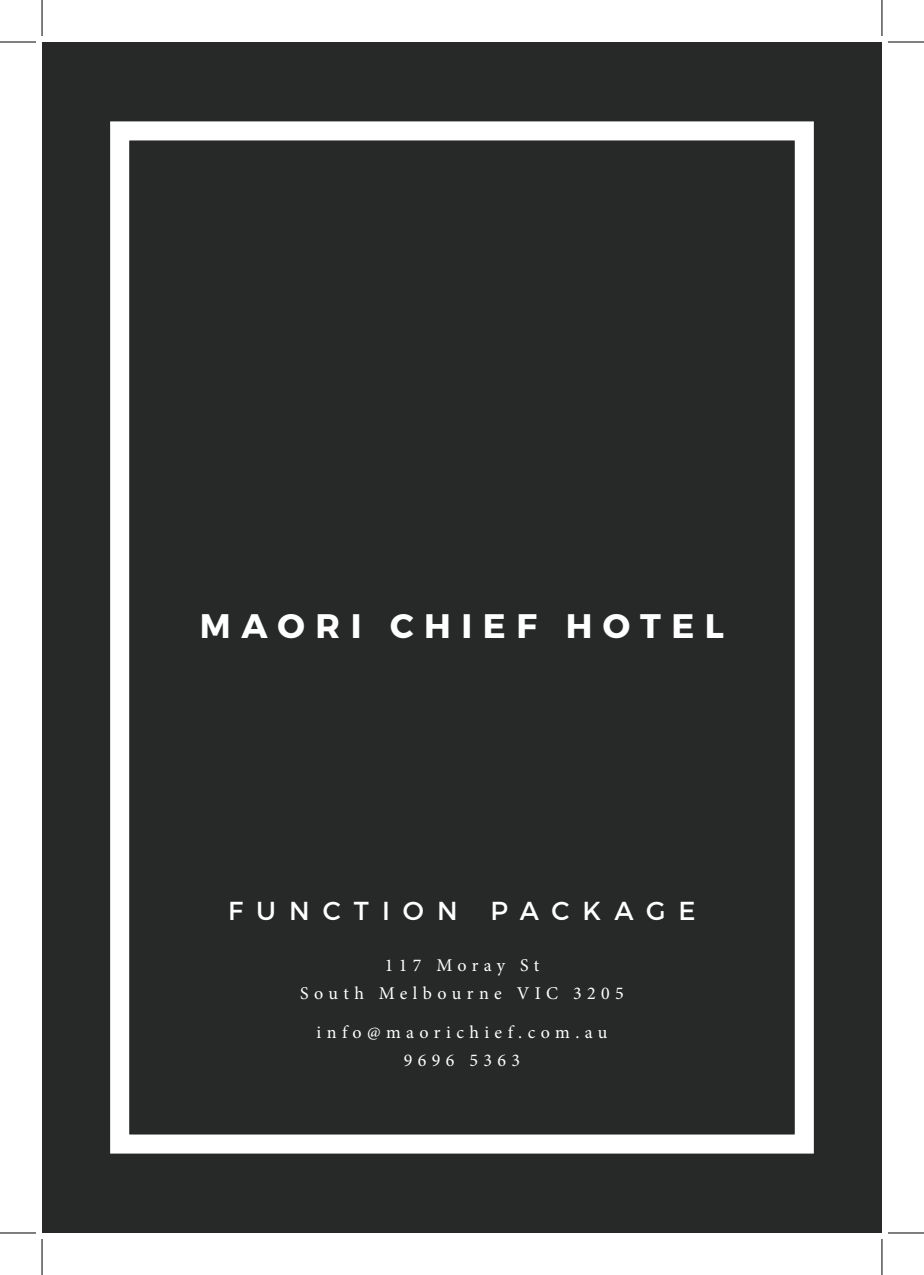
<style>
.page{position:relative;width:924px;height:1275px;background:#fff}
.page>*{position:absolute;margin:0;border:0;box-sizing:border-box;transform-origin:0 0}
.t1{font:700 34px "Montserrat";letter-spacing:.31em;color:#fff}
.t2{font:26px "Montserrat";letter-spacing:.5em;color:#fff}
.t3{font:18px/28px "Minion Pro";letter-spacing:.3em;color:#fff;text-align:center}
</style>
<div class="page">
<div style="left:42px;top:42px;width:839px;height:1191px;background:#272928"></div>
<div style="left:110px;top:121px;width:703px;height:1032px;border:19px solid #fff"></div>
<hr style="left:0;top:42px;width:36px;height:1px;background:#000">
<hr style="left:887px;top:42px;width:36px;height:1px;background:#000">
<hr style="left:0;top:1232px;width:36px;height:1px;background:#000">
<hr style="left:887px;top:1232px;width:36px;height:1px;background:#000">
<hr style="left:42px;top:0;width:1px;height:36px;background:#000">
<hr style="left:42px;top:1239px;width:1px;height:36px;background:#000">
<hr style="left:881px;top:0;width:1px;height:36px;background:#000">
<hr style="left:881px;top:1239px;width:1px;height:36px;background:#000">
<p class="t1" style="left:200px;top:604px;width:525px">MAORI CHIEF HOTEL</p>
<p class="t2" style="left:228px;top:895px;width:231px">FUNCTION</p>
<p class="t2" style="left:490px;top:895px;width:207px">PACKAGE</p>
<p class="t3" style="left:300px;top:951px;width:325px">117 Moray St<br>South Melbourne VIC 3205</p>
<p class="t3" style="left:316px;top:1018px;width:292px">info@maorichief.com.au</p>
<p class="t3" style="left:403px;top:1046px;width:118px">9696 5363</p>
</div>
